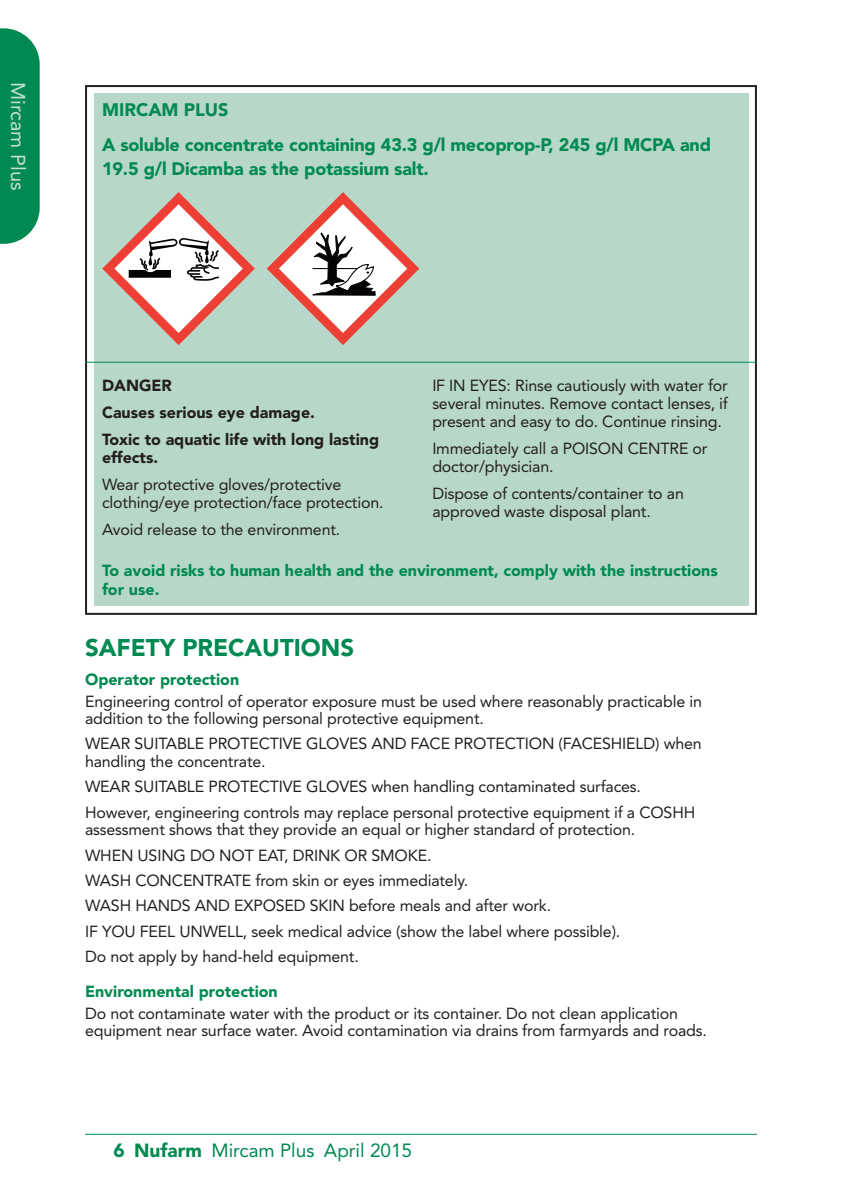
<style>
.page{position:relative;width:842px;height:1191px;background:#fff}
.page>*{position:absolute;margin:0;border:0;box-sizing:border-box;transform-origin:0 0}
.t1{font:900 24px "Avenir";color:#008a52}
.t2{font:20px "Avenir";color:#c5dfd1}
.t3{font:19px "Avenir";color:#008a52}
.t4{font:900 18px/35.4px "Avenir";letter-spacing:-.01em;color:#008a52}
.t5{font:16px/25.4px "Avenir";letter-spacing:-.01em;color:#231f20}
.t6{font:900 16px/19px "Avenir";color:#008a52}
.t7{font:900 16px/27px "Avenir";color:#231f20}
.s1{font-weight:900}
</style>
<div class="page">
<svg style="left:0;top:28px;width:40px;height:216px;background:#10915d"></svg>
<hr style="left:85px;top:1133px;width:672px;height:1px;background:#008a52">
<div style="left:85px;top:85px;width:672px;height:530px;border:2px solid #231f20"></div>
<div style="left:94px;top:94px;width:654px;height:512px;background:#b7d7c8"></div>
<hr style="left:85px;top:362px;width:672px;height:1px;background:#008a52">
<svg style="left:102px;top:192px;width:153px;height:153px"></svg>
<svg style="left:267px;top:192px;width:152px;height:153px"></svg>
<p class="t2" style="left:26px;top:82px;width:110px;rotate:90deg">Mircam Plus</p>
<p class="t4" style="left:102px;top:93px;width:610px">MIRCAM PLUS<br>A soluble concentrate containing 43.3 g/l mecoprop-P, 245 g/l MCPA and</p>
<p class="t4" style="left:102px;top:153px;width:328px">19.5 g/l Dicamba as the potassium salt.</p>
<p class="t7" style="left:102px;top:373px;width:279px">DANGER<br>Causes serious eye damage.<br>Toxic to aquatic life with long lasting</p>
<p class="t7" style="left:102px;top:445px;width:58px">effects.</p>
<p class="t5" style="left:102px;top:477px;width:283px;line-height:18px">Wear protective gloves/protective clothing/eye protection/face protection.</p>
<p class="t5" style="left:102px;top:518px;width:240px">Avoid release to the environment.</p>
<p class="t5" style="left:432px;top:378px;width:297px;line-height:18px;text-align:justify">IF IN EYES: Rinse cautiously with water for several minutes. Remove contact lenses, if present and easy to do. Continue rinsing.</p>
<p class="t5" style="left:432px;top:441px;width:277px;line-height:18px">Immediately call a POISON CENTRE or doctor/physician.</p>
<p class="t5" style="left:432px;top:486px;width:253px;line-height:18px">Dispose of contents/container to an approved waste disposal plant.</p>
<p class="t6" style="left:102px;top:562px;width:617px">To avoid risks to human health and the environment, comply with the instructions for use.</p>
<h1 class="t1" style="left:85px;top:637px;width:271px">SAFETY PRECAUTIONS</h1>
<p class="t6" style="left:85px;top:671px;width:156px">Operator protection</p>
<p class="t5" style="left:85px;top:693px;width:618px;line-height:17.6px">Engineering control of operator exposure must be used where reasonably practicable in addition to the following personal protective equipment.</p>
<p class="t5" style="left:85px;top:736px;width:618px;line-height:17.6px">WEAR SUITABLE PROTECTIVE GLOVES AND FACE PROTECTION (FACESHIELD) when handling the concentrate.</p>
<p class="t5" style="left:85px;top:775px;width:612px">WEAR SUITABLE PROTECTIVE GLOVES when handling contaminated surfaces.<br>However, engineering controls may replace personal protective equipment if a COSHH</p>
<p class="t5" style="left:85px;top:818px;width:552px">assessment shows that they provide an equal or higher standard of protection.<br>WHEN USING DO NOT EAT, DRINK OR SMOKE.<br>WASH CONCENTRATE from skin or eyes immediately.<br>WASH HANDS AND EXPOSED SKIN before meals and after work.<br>IF YOU FEEL UNWELL, seek medical advice (show the label where possible).<br>Do not apply by hand-held equipment.</p>
<p class="t6" style="left:85px;top:983px;width:194px">Environmental protection</p>
<p class="t5" style="left:85px;top:1005px;width:623px;line-height:17.6px">Do not contaminate water with the product or its container. Do not clean application equipment near surface water. Avoid contamination via drains from farmyards and roads.</p>
<p class="t3" style="left:113px;top:1142px;width:300px"><span class="s1">6 Nufarm</span> Mircam Plus April 2015</p>
</div>
